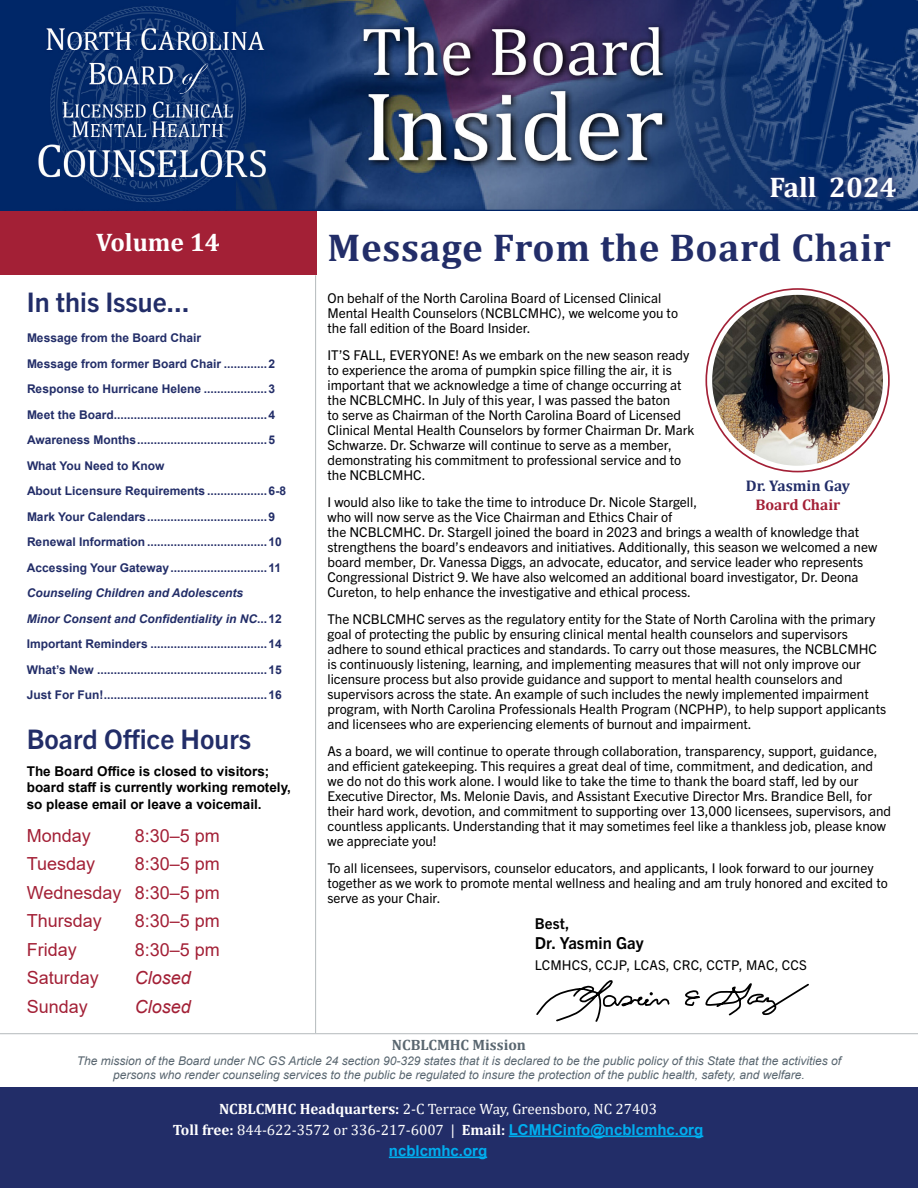
<style>
.page{position:relative;width:918px;height:1188px;background:#fff}
.page>*{position:absolute;margin:0;border:0;box-sizing:border-box;transform-origin:0 0}
.t1{font:700 39px "Cambria";letter-spacing:.02em;color:#222d68}
.t2{font:700 28.5px "Cambria";color:#fff}
.t3{font:700 27px "Trade Gothic Next LT Pro";color:#222d68}
.t4{font:700 25.5px "Cambria";color:#fff}
.t5{font:18px/28.5px "Arial";color:#a32036;text-align:justify}
.t6{font:italic 18px "Arial";color:#a32036}
.t7{font:700 16.5px "Trade Gothic Next LT Pro";letter-spacing:.01em;color:#000}
.t8{font:700 15.45px "Cambria";color:#222d68}
.t9{font:700 15.45px "Cambria";color:#a32036}
.t10{font:15px/21px "Cambria";color:#fff;text-align:center}
.t11{font:700 15px "Cambria";color:#596670}
.t12{font:700 15px "Arial";color:#00aeef}
.t13{font:700 15px "Trade Gothic Next LT Pro";color:#000}
.t14{font:13.5px/15px "Trade Gothic Next LT Pro";color:#000}
.t15{font:700 13.5px/16.2px "Arial";color:#000}
.t16{font:700 12px/25.5px "Arial";color:#222d68}
.t17{font:italic 12px/14.4px "Arial";color:#596670;text-align:center}
.s1{font-style:italic}
.s2{font-weight:700}
.s3{font-family:"Arial";font-weight:700;color:#00aeef}
</style>
<div class="page">
<div style="left:0;top:1088px;width:918px;height:100px;background:#222d68"></div>
<hr style="left:509px;top:1136px;width:194px;height:1px;background:#00aeef">
<hr style="left:389px;top:1157px;width:98px;height:1px;background:#00aeef">
<div style="left:0;top:210px;width:316px;height:65px;background:#a32036"></div>
<hr style="left:315px;top:275px;width:1px;height:758px;background:#b1b6b9">
<hr style="left:0;top:1033px;width:918px;height:1px;background:#b1b6b9">
<img style="left:712px;top:295px;width:171px;height:171px;border-radius:85px">
<img style="left:0;top:0;width:918px;height:211px">
<svg style="left:764px;top:170px;width:138px;height:34px;background:#1e3a73"></svg>
<svg style="left:536px;top:980px;width:134px;height:42px"></svg>
<svg style="left:684px;top:983px;width:125px;height:33px"></svg>
<h3 class="t4" style="left:96px;top:224px;width:125px">Volume 14</h3>
<h3 class="t3" style="left:27px;top:283px;width:164px">In this Issue...</h3>
<p class="t16" style="left:27px;top:325px;width:261px">Message from the Board Chair<br>Message from former Board Chair .............2<br>Response to Hurricane Helene ...................3<br>Meet the Board..............................................4<br>Awareness Months.......................................5<br>What You Need to Know<br>About Licensure Requirements ..................6-8<br>Mark Your Calendars....................................9<br>Renewal Information ....................................10<br>Accessing Your Gateway.............................11</p>
<p class="t16" style="left:27px;top:580px;width:256px"><span class="s1">Counseling Children and Adolescents<br>Minor Consent and Confidentiality in NC</span>...12<br>Important Reminders ...................................14<br>What’s New ...................................................15<br>Just For Fun!.................................................16</p>
<h3 class="t3" style="left:27px;top:721px;width:226px">Board Office Hours</h3>
<p class="t15" style="left:27px;top:763px;width:266px">The Board Office is closed to visitors; board staff is currently working remotely, so please email or leave a voicemail.</p>
<h3 class="t5" style="left:27px;top:821px;width:66px">Monday</h3>
<h3 class="t5" style="left:135px;top:821px;width:87px">8:30–5 pm</h3>
<h3 class="t5" style="left:27px;top:849px;width:70px">Tuesday</h3>
<h3 class="t5" style="left:27px;top:849px;width:195px;text-indent:108px">8:30–5 pm Wednesday 8:30–5 pm Thursday</h3>
<h3 class="t5" style="left:135px;top:906px;width:87px">8:30–5 pm</h3>
<h3 class="t5" style="left:27px;top:935px;width:52px">Friday</h3>
<h3 class="t5" style="left:135px;top:935px;width:87px">8:30–5 pm</h3>
<h3 class="t5" style="left:27px;top:963px;width:74px">Saturday</h3>
<h3 class="t6" style="left:135px;top:966px;width:58px">Closed</h3>
<h3 class="t5" style="left:27px;top:992px;width:63px">Sunday</h3>
<h3 class="t6" style="left:135px;top:995px;width:58px">Closed</h3>
<h2 class="t2" style="left:769px;top:167px;width:129px">Fall 2024</h2>
<h1 class="t1" style="left:327px;top:220px;width:565px">Message From the Board Chair</h1>
<p class="t14" style="left:327px;top:289px;width:352px">On behalf of the North Carolina Board of Licensed Clinical<br>Mental Health Counselors (NCBLCMHC), we welcome you to the fall edition of the Board Insider.</p>
<p class="t14" style="left:327px;top:346px;width:368px">IT’S FALL, EVERYONE! As we embark on the new season ready to experience the aroma of pumpkin spice filling the air, it is important that we acknowledge a time of change occurring at the NCBLCMHC. In July of this year, I was passed the baton<br>to serve as Chairman of the North Carolina Board of Licensed Clinical Mental Health Counselors by former Chairman Dr. Mark Schwarze. Dr. Schwarze will continue to serve as a member, demonstrating his commitment to professional service and to the NCBLCMHC.</p>
<p class="t14" style="left:327px;top:493px;width:551px">I would also like to take the time to introduce Dr. Nicole Stargell,<br>who will now serve as the Vice Chairman and Ethics Chair of<br>the NCBLCMHC. Dr. Stargell joined the board in 2023 and brings a wealth of knowledge that strengthens the board’s endeavors and initiatives. Additionally, this season we welcomed a new board member, Dr. Vanessa Diggs, an advocate, educator, and service leader who represents Congressional District 9. We have also welcomed an additional board investigator, Dr. Deona Cureton, to help enhance the investigative and ethical process.</p>
<p class="t14" style="left:327px;top:610px;width:560px">The NCBLCMHC serves as the regulatory entity for the State of North Carolina with the primary goal of protecting the public by ensuring clinical mental health counselors and supervisors adhere to sound ethical practices and standards. To carry out those measures, the NCBLCMHC is continuously listening, learning, and implementing measures that will not only improve our licensure process but also provide guidance and support to mental health counselors and supervisors across the state. An example of such includes the newly implemented impairment program, with North Carolina Professionals Health Program (NCPHP), to help support applicants and licensees who are experiencing elements of burnout and impairment.</p>
<p class="t14" style="left:327px;top:742px;width:565px">As a board, we will continue to operate through collaboration, transparency, support, guidance, and efficient gatekeeping. This requires a great deal of time, commitment, and dedication, and we do not do this work alone. I would like to take the time to thank the board staff, led by our Executive Director, Ms. Melonie Davis, and Assistant Executive Director Mrs. Brandice Bell, for their hard work, devotion, and commitment to supporting over 13,000 licensees, supervisors, and countless applicants. Understanding that it may sometimes feel like a thankless job, please know we appreciate you!</p>
<p class="t14" style="left:327px;top:859px;width:562px">To all licensees, supervisors, counselor educators, and applicants, I look forward to our journey together as we work to promote mental wellness and healing and am truly honored and excited to serve as your Chair.</p>
<p class="t13" style="left:535px;top:913px;width:36px">Best,</p>
<p class="t7" style="left:535px;top:931px;width:110px">Dr. Yasmin Gay</p>
<p class="t14" style="left:535px;top:956px;width:274px">LCMHCS, CCJP, LCAS, CRC, CCTP, MAC, CCS</p>
<p class="t8" style="left:746px;top:475px;width:106px">Dr. Yasmin Gay</p>
<p class="t9" style="left:755px;top:493px;width:86px">Board Chair</p>
<p class="t11" style="left:392px;top:1034px;width:136px">NCBLCMHC Mission</p>
<p class="t17" style="left:77px;top:1053px;width:766px">The mission of the Board under NC GS Article 24 section 90-329 states that it is declared to be the public policy of this State that the activities of persons who render counseling services to the public be regulated to insure the protection of the public health, safety, and welfare.</p>
<p class="t10" style="left:173px;top:1098px;width:532px"><span class="s2">NCBLCMHC Headquarters:</span> 2-C Terrace Way, Greensboro, NC 27403<br><span class="s2">Toll free:</span> 844-622-3572 or 336-217-6007 | <span class="s2">Email:</span> <span class="s3">LCMHCinfo@ncblcmhc.org</span></p>
<p class="t12" style="left:389px;top:1140px;width:100px">ncblcmhc.org</p>
</div>
